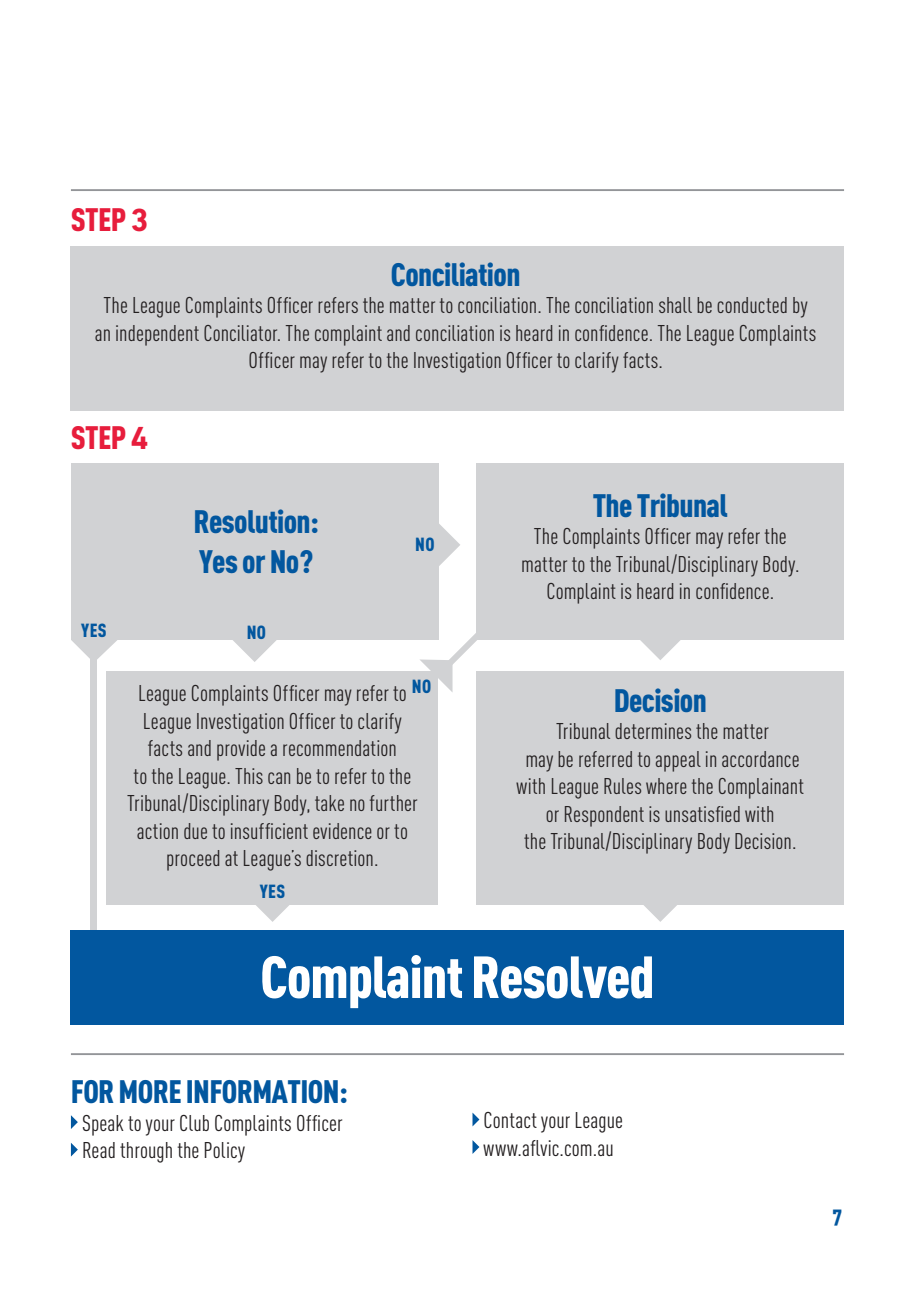
<style>
.page{position:relative;width:915px;height:1297px;background:#fff}
.page>*{position:absolute;margin:0;border:0;box-sizing:border-box;transform-origin:0 0}
.t1{font:58.5px "DIN Cond Black Alternate";letter-spacing:-.02em;color:#fff}
.Body_copy{font:32px/39.8px "DIN Cond Black Alternate";letter-spacing:-.02em;color:#02579f}
.t2{font:32px "DIN Cond Black Alternate";letter-spacing:-.02em;color:#e71d3c}
.Body_copy-2{font:22.5px/27.5px "DIN Cond";letter-spacing:.005em;color:#231f20;text-align:center}
.t3{font:22.5px "DIN Cond Black Alternate";color:#02579f}
.t4{font:18.75px "DIN Cond Black Alternate";letter-spacing:.02em;color:#02579f}
.s1{font-family:"DIN Next LT Pro";font-weight:700;font-size:32.5px}
</style>
<div class="page">
<div style="left:91px;top:657px;width:6px;height:274px;background:#d1d2d4"></div>
<svg style="left:438px;top:504px;width:22px;height:81px"></svg>
<svg style="left:640px;top:640px;width:41px;height:20px"></svg>
<svg style="left:233px;top:640px;width:44px;height:22px"></svg>
<div style="left:71px;top:246px;width:772px;height:165px;background:#d1d2d4"></div>
<div style="left:71px;top:930px;width:772px;height:95px;background:#02579f"></div>
<div style="left:71px;top:463px;width:367px;height:177px;background:#d1d2d4"></div>
<div style="left:106px;top:671px;width:332px;height:233px;background:#d1d2d4"></div>
<div style="left:476px;top:463px;width:367px;height:177px;background:#d1d2d4"></div>
<div style="left:476px;top:671px;width:367px;height:233px;background:#d1d2d4"></div>
<hr style="left:71px;top:189px;width:772px;height:2px;background:#939598">
<svg style="left:637px;top:904px;width:45px;height:18px"></svg>
<svg style="left:249px;top:904px;width:46px;height:18px"></svg>
<svg style="left:71px;top:640px;width:46px;height:23px"></svg>
<svg style="left:420px;top:601px;width:57px;height:91px"></svg>
<hr style="left:71px;top:1053px;width:772px;height:2px;background:#939598">
<svg style="left:71px;top:1115px;width:7px;height:14px"></svg>
<svg style="left:71px;top:1143px;width:7px;height:13px"></svg>
<svg style="left:472px;top:1112px;width:7px;height:14px"></svg>
<svg style="left:472px;top:1140px;width:7px;height:14px"></svg>
<p class="t2" style="left:71px;top:199px;width:79px">STEP <span class="s1">3</span></p>
<p class="Body_copy" style="left:391px;top:253px;width:131px">Conciliation</p>
<p class="Body_copy-2" style="left:95px;top:291px;width:723px">The League Complaints Officer refers the matter to conciliation. The conciliation shall be conducted by an independent Conciliator. The complaint and conciliation is heard in confidence. The League Complaints<br>Officer may refer to the Investigation Officer to clarify facts.</p>
<p class="t2" style="left:71px;top:418px;width:79px">STEP <span class="s1">4</span></p>
<p class="t4" style="left:81px;top:618px;width:27px">YES</p>
<p class="Body_copy" style="left:193px;top:501px;width:127px">Resolution:<br>Yes or No?</p>
<p class="t4" style="left:247px;top:620px;width:21px">NO</p>
<p class="t4" style="left:415px;top:532px;width:21px">NO</p>
<p class="Body_copy" style="left:592px;top:484px;width:137px">The Tribunal</p>
<p class="Body_copy-2" style="left:521px;top:522px;width:280px">The Complaints Officer may refer the matter to the Tribunal/Disciplinary Body.<br>Complaint is heard in confidence.</p>
<p class="t4" style="left:411px;top:674px;width:21px">NO</p>
<p class="Body_copy-2" style="left:127px;top:679px;width:292px">League Complaints Officer may refer to League Investigation Officer to clarify facts and provide a recommendation<br>to the League. This can be to refer to the Tribunal/Disciplinary Body, take no further action due to insufficient evidence or to proceed at League’s discretion.</p>
<p class="Body_copy" style="left:613px;top:679px;width:95px">Decision</p>
<p class="Body_copy-2" style="left:556px;top:717px;width:214px">Tribunal determines the matter</p>
<p class="Body_copy-2" style="left:516px;top:745px;width:289px">may be referred to appeal in accordance with League Rules where the Complainant or Respondent is unsatisfied with<br>the Tribunal/Disciplinary Body Decision.</p>
<p class="t4" style="left:260px;top:879px;width:27px">YES</p>
<p class="t1" style="left:260px;top:940px;width:395px">Complaint Resolved</p>
<p class="Body_copy" style="left:71px;top:1071px;width:278px">FOR MORE INFORMATION:</p>
<p class="Body_copy-2" style="left:82px;top:1109px;width:262px">Speak to your Club Complaints Officer</p>
<p class="Body_copy-2" style="left:82px;top:1136px;width:165px">Read through the Policy</p>
<p class="Body_copy-2" style="left:483px;top:1106px;width:141px">Contact your League</p>
<p class="Body_copy-2" style="left:483px;top:1134px;width:132px">www.aflvic.com.au</p>
<p class="t3" style="left:832px;top:1200px;width:11px">7</p>
</div>
